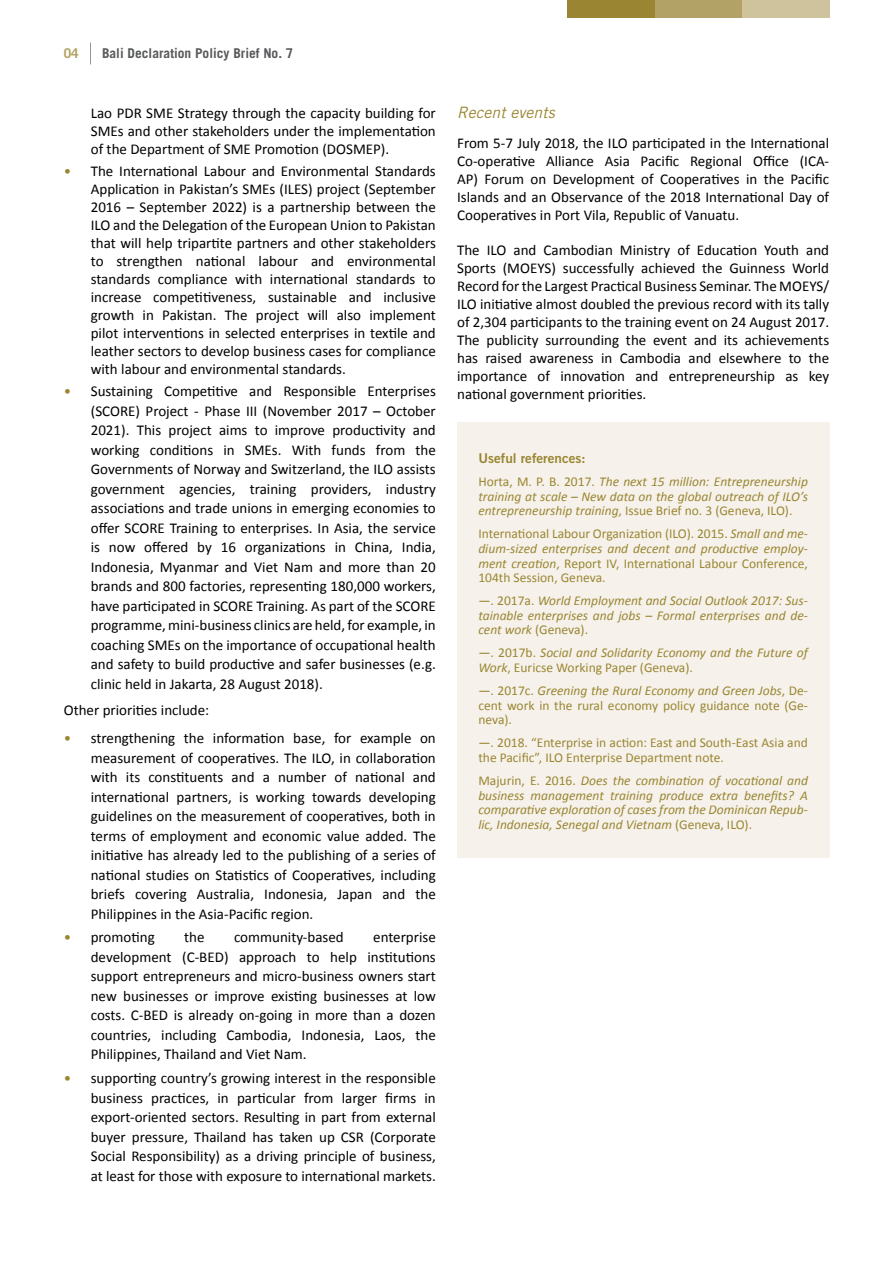
<style>
.page{position:relative;width:893px;height:1263px;background:#fff}
.page>*{position:absolute;margin:0;border:0;box-sizing:border-box;transform-origin:0 0}
.t1{font:italic 15.75px "Trade Gothic LT Std";letter-spacing:.005em;color:#9a8632}
.t2{font:15px/19.5px "Calibri";color:#000;text-align:justify}
.t3{font:italic 13.5px/14.5px "Calibri";color:#9a8632;text-align:justify}
.t4{font:13.5px/14.5px "Calibri";color:#9a8632;text-align:justify}
.t5{font:700 13.5px "Trade Gothic";color:#58595b}
.t6{font:13.5px "Trade Gothic Bold Two";color:#9a8632}
.t7{font:700 13.5px "Trade Gothic";color:#b3a265}
.s1{color:#9a8632}
.s2{font-style:normal}
.s3{font-style:italic}
</style>
<div class="page">
<svg style="left:90px;top:43px;width:1px;height:21px"></svg>
<div style="left:457px;top:422px;width:372px;height:436px;background:#f6f2eb"></div>
<div style="left:742px;top:0;width:87px;height:17px;background:#cfc39d"></div>
<div style="left:655px;top:0;width:87px;height:17px;background:#b3a265"></div>
<div style="left:567px;top:0;width:88px;height:17px;background:#9a8632"></div>
<p class="t7" style="left:64px;top:45px;width:17px">04</p>
<p class="t5" style="left:102px;top:45px;width:193px">Bali Declaration Policy Brief No. 7</p>
<p class="t2" style="left:91px;top:103px;width:347px;line-height:18px">Lao PDR SME Strategy through the capacity building for SMEs and other stakeholders under the implementation of the Department of SME Promotion (DOSMEP).</p>
<p class="t2" style="left:91px;top:161px;width:347px;line-height:18px;text-indent:-27px"><span class="s1">•</span> The International Labour and Environmental Standards Application in Pakistan’s SMEs (ILES) project (September 2016 – September 2022) is a partnership between the ILO and the Delegation of the European Union to Pakistan that will help tripartite partners and other stakeholders to strengthen national labour and environmental standards compliance with international standards to increase competitiveness, sustainable and inclusive growth in Pakistan. The project will also implement pilot interventions in selected enterprises in textile and leather sectors to develop business cases for compliance with labour and environmental standards.</p>
<p class="t2" style="left:91px;top:381px;width:347px;text-indent:-27px"><span class="s1">•</span> Sustaining Competitive and Responsible Enterprises (SCORE) Project - Phase III (November 2017 – October 2021). This project aims to improve productivity and working conditions in SMEs. With funds from the Governments of Norway and Switzerland, the ILO assists government agencies, training providers, industry associations and trade unions in emerging economies to offer SCORE Training to enterprises. In Asia, the service is now offered by 16 organizations in China, India, Indonesia, Myanmar and Viet Nam and more than 20 brands and 800 factories, representing 180,000 workers, have participated in SCORE Training. As part of the SCORE programme, mini-business clinics are held, for example, in coaching SMEs on the importance of occupational health and safety to build productive and safer businesses (e.g. clinic held in Jakarta, 28 August 2018).</p>
<p class="t2" style="left:64px;top:700px;width:147px">Other priorities include:</p>
<p class="t2" style="left:91px;top:728px;width:347px;text-indent:-27px"><span class="s1">•</span> strengthening the information base, for example on measurement of cooperatives. The ILO, in collaboration with its constituents and a number of national and international partners, is working towards developing guidelines on the measurement of cooperatives, both in terms of employment and economic value added. The initiative has already led to the publishing of a series of national studies on Statistics of Cooperatives, including briefs covering Australia, Indonesia, Japan and the Philippines in the Asia-Pacific region.</p>
<p class="t2" style="left:64px;top:927px;width:92px"><span class="s1">•</span> promoting</p>
<p class="t2" style="left:184px;top:927px;width:22px">the</p>
<p class="t2" style="left:234px;top:927px;width:111px">community-based</p>
<p class="t2" style="left:91px;top:927px;width:347px;text-indent:282px">enterprise development (C-BED) approach to help institutions support entrepreneurs and micro-business owners start new businesses or improve existing businesses at low costs. C-BED is already on-going in more than a dozen countries, including Cambodia, Indonesia, Laos, the Philippines, Thailand and Viet Nam.</p>
<p class="t2" style="left:91px;top:1068px;width:347px;text-indent:-27px"><span class="s1">•</span> supporting country’s growing interest in the responsible business practices, in particular from larger firms in export-oriented sectors. Resulting in part from external buyer pressure, Thailand has taken up CSR (Corporate Social Responsibility) as a driving principle of business, at least for those with exposure to international markets.</p>
<p class="t1" style="left:457px;top:103px;width:99px">Recent events</p>
<p class="t2" style="left:457px;top:134px;width:374px;line-height:18px">From 5-7 July 2018, the ILO participated in the International Co-operative Alliance Asia Pacific Regional Office (ICA-AP) Forum on Development of Cooperatives in the Pacific Islands and an Observance of the 2018 International Day of Cooperatives in Port Vila, Republic of Vanuatu.</p>
<p class="t2" style="left:457px;top:241px;width:374px;line-height:18px">The ILO and Cambodian Ministry of Education Youth and Sports (MOEYS) successfully achieved the Guinness World Record for the Largest Practical Business Seminar. The MOEYS/ ILO initiative almost doubled the previous record with its tally of 2,304 participants to the training event on 24 August 2017.<br>The publicity surrounding the event and its achievements has raised awareness in Cambodia and elsewhere to the importance of innovation and entrepreneurship as key national government priorities.</p>
<p class="t6" style="left:478px;top:450px;width:109px">Useful references:</p>
<p class="t3" style="left:478px;top:474px;width:331px"><span class="s2">Horta, M. P. B. 2017.</span> The next 15 million: Entrepreneurship training at scale – New data on the global outreach of ILO’s entrepreneurship training<span class="s2">, Issue Brief no. 3 (Geneva, ILO).</span></p>
<p class="t4" style="left:478px;top:526px;width:331px">International Labour Organization (ILO). 2015. <span class="s3">Small and me&shy;dium-sized enterprises and decent and productive employ&shy;ment creation</span>, Report IV, International Labour Conference, 104th Session, Geneva.</p>
<p class="t3" style="left:478px;top:593px;width:331px"><span class="s2">—. 2017a.</span> World Employment and Social Outlook 2017: Sus&shy;tainable enterprises and jobs – Formal enterprises and de&shy;cent work <span class="s2">(Geneva).</span></p>
<p class="t3" style="left:478px;top:645px;width:331px"><span class="s2">—. 2017b.</span> Social and Solidarity Economy and the Future of<br>Work<span class="s2">, Euricse Working Paper (Geneva).</span></p>
<p class="t4" style="left:478px;top:683px;width:331px">—. 2017c. <span class="s3">Greening the Rural Economy and Green Jobs</span>, De&shy;cent work in the rural economy policy guidance note (Ge&shy;neva).</p>
<p class="t4" style="left:478px;top:735px;width:331px">—. 2018. “Enterprise in action: East and South-East Asia and the Pacific”, ILO Enterprise Department note.</p>
<p class="t3" style="left:478px;top:773px;width:331px"><span class="s2">Majurin, E. 2016.</span> Does the combination of vocational and business management training produce extra benefits? A comparative exploration of cases from the Dominican Repub&shy;lic, Indonesia, Senegal and Vietnam <span class="s2">(Geneva, ILO).</span></p>
</div>
